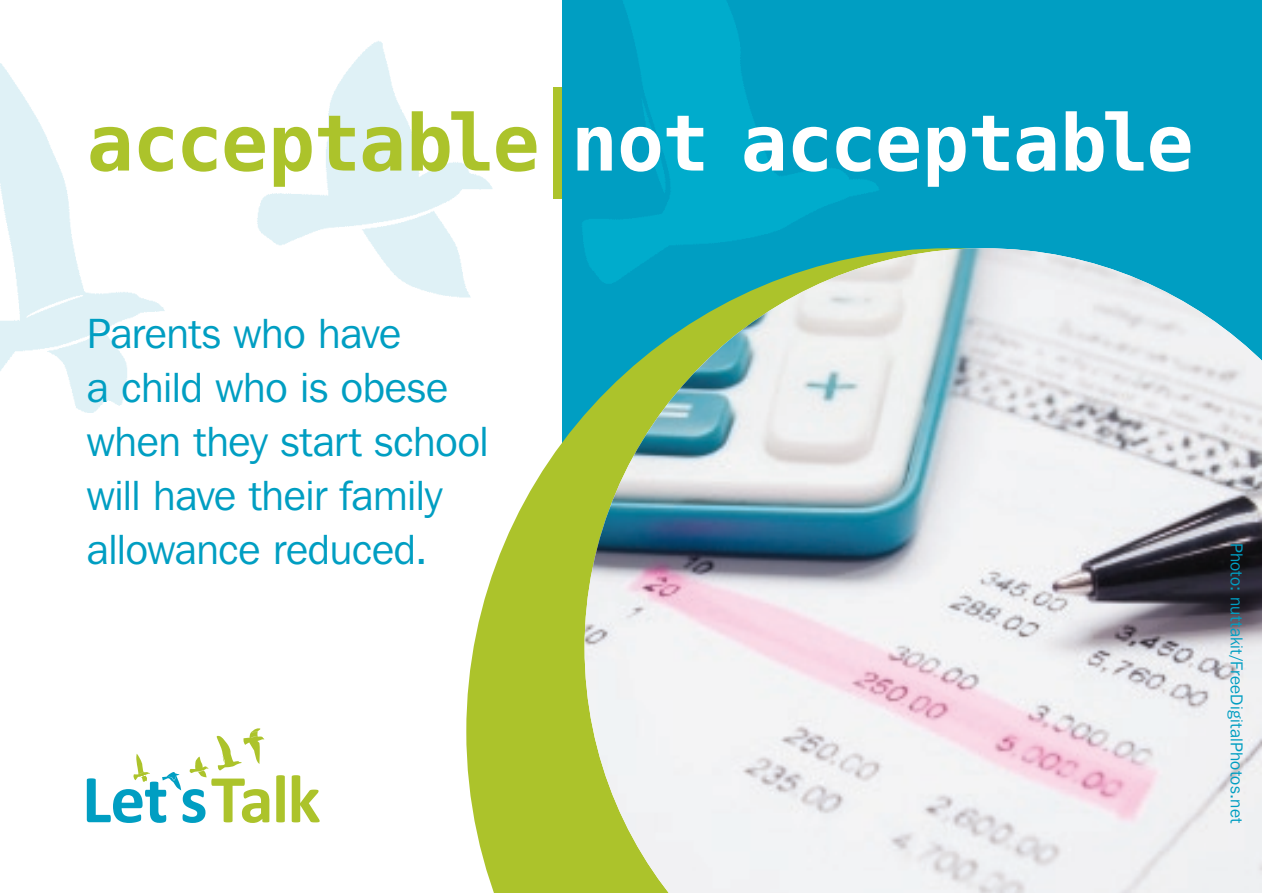
<style>
.page{position:relative;width:1262px;height:893px;background:#fff}
.page>*{position:absolute;margin:0;border:0;box-sizing:border-box;transform-origin:0 0}
.t1{font:700 78px "Menlo";letter-spacing:-.02em;color:#fff}
.t2{font:42px/54px "Franklin Gothic IT Cby BT";letter-spacing:-.005em;color:#009ec2}
.t3{font:17.1px "Franklin Gothic IT Cby BT";letter-spacing:.02em;color:#009ec2}
.s1{color:#acc32b}
</style>
<div class="page">
<div style="left:562px;top:0;width:699px;height:893px;background:#009ec2"></div>
<img style="left:0;top:41px;width:493px;height:371px">
<img style="left:582px;top:0;width:297px;height:248px">
<div style="left:553px;top:87px;width:9px;height:112px;background:#acc32b"></div>
<svg style="left:276px;top:775px;width:9px;height:47px"></svg>
<svg style="left:292px;top:775px;width:27px;height:47px"></svg>
<svg style="left:87px;top:728px;width:182px;height:95px"></svg>
<svg style="left:466px;top:248px;width:118px;height:645px;fill:#acc32b"></svg>
<img style="left:584px;top:248px;width:677px;height:645px">
<h1 class="t1" style="left:87px;top:88px;width:1108px"><span class="s1">acceptable</span> not acceptable</h1>
<p class="t2" style="left:87px;top:305px;width:403px">Parents who have<br>a child who is obese when they start school will have their family allowance reduced.</p>
<p class="t3" style="left:1247px;top:542px;width:282px;rotate:90deg">Photo: nuttakit/FreeDigitalPhotos.net</p>
</div>
